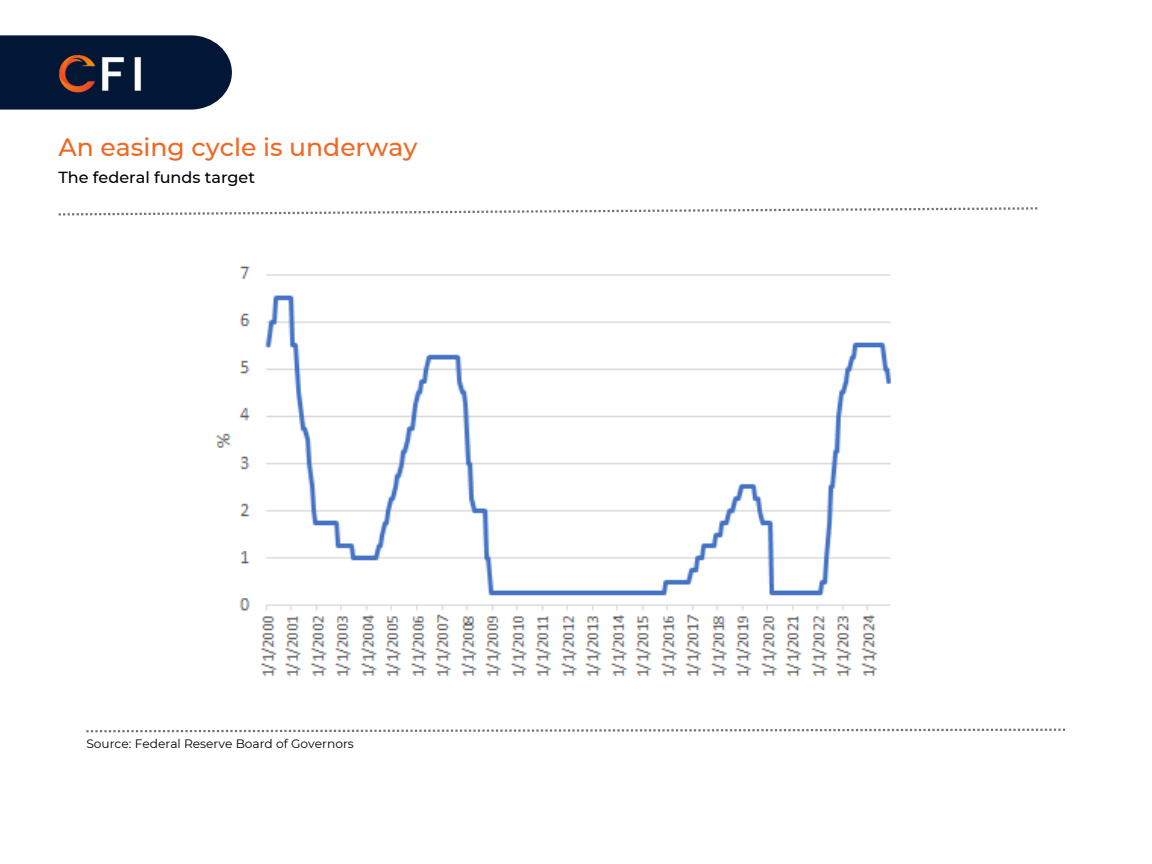
<style>
.page{position:relative;width:1152px;height:864px;background:#fff}
.page>*{position:absolute;margin:0;border:0;box-sizing:border-box;transform-origin:0 0}
.t1{font:500 25.05px "Montserrat";color:#f06820}
.t2{font:500 16.05px "Montserrat";color:#000}
.t3{font:12.15px "Montserrat";color:#000}
</style>
<div class="page">
<svg style="left:86px;top:729px;width:979px;height:3px"></svg>
<svg style="left:59px;top:207px;width:978px;height:9px"></svg>
<svg style="left:0;top:35px;width:232px;height:74px"></svg>
<img style="left:14px;top:41px;width:181px;height:52px">
<img style="left:215px;top:266px;width:676px;height:410px">
<p class="t1" style="left:59px;top:132px;width:360px">An easing cycle is underway</p>
<p class="t2" style="left:59px;top:168px;width:198px">The federal funds target</p>
<p class="t3" style="left:86px;top:736px;width:269px">Source: Federal Reserve Board of Governors</p>
</div>
